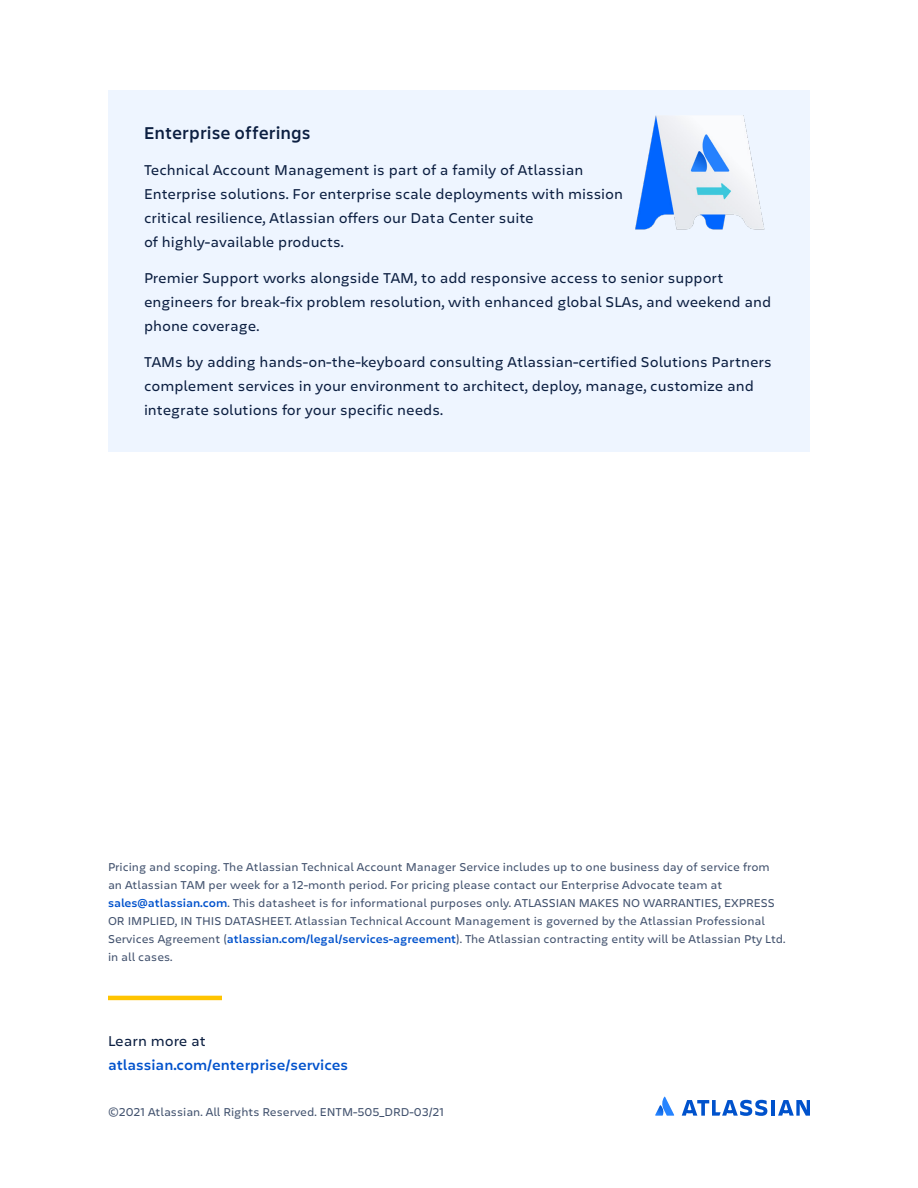
<style>
.page{position:relative;width:918px;height:1188px;background:#fff}
.page>*{position:absolute;margin:0;border:0;box-sizing:border-box;transform-origin:0 0}
.t1{font:600 18px "Charlie Display";letter-spacing:.04em;color:#0c1f41}
.t2{font:15px/24px "Charlie Text";color:#0c1f41}
.t3{font:600 15px "Charlie Text";color:#0052cc}
.t4{font:12px/18px "Charlie Text";color:#42526e}
.s1{font-weight:600;color:#0052cc}
</style>
<div class="page">
<div style="left:108px;top:90px;width:702px;height:362px;background:#eef5ff"></div>
<svg style="left:655px;top:1097px;width:19px;height:19px"></svg>
<hr style="left:772px;top:1100px;width:3px;height:16px;background:#0052cc">
<svg style="left:682px;top:1100px;width:85px;height:16px"></svg>
<svg style="left:778px;top:1100px;width:32px;height:16px"></svg>
<hr style="left:108px;top:996px;width:114px;height:4px;background:#ffc400">
<img style="left:635px;top:115px;width:130px;height:115px">
<h1 class="t1" style="left:144px;top:120px;width:168px">Enterprise offerings</h1>
<p class="t2" style="left:144px;top:157px;width:481px">Technical Account Management is part of a family of Atlassian Enterprise solutions. For enterprise scale deployments with mission critical resilience, Atlassian offers our Data Center suite<br>of highly-available products.</p>
<p class="t2" style="left:144px;top:265px;width:629px">Premier Support works alongside TAM, to add responsive access to senior support engineers for break-fix problem resolution, with enhanced global SLAs, and weekend and phone coverage.</p>
<p class="t2" style="left:144px;top:349px;width:629px">TAMs by adding hands-on-the-keyboard consulting Atlassian-certified Solutions Partners complement services in your environment to architect, deploy, manage, customize and integrate solutions for your specific needs.</p>
<p class="t4" style="left:108px;top:857px;width:679px">Pricing and scoping. The Atlassian Technical Account Manager Service includes up to one business day of service from an Atlassian TAM per week for a 12-month period. For pricing please contact our Enterprise Advocate team at <span class="s1">sales@atlassian.com</span>. This datasheet is for informational purposes only. ATLASSIAN MAKES NO WARRANTIES, EXPRESS OR IMPLIED, IN THIS DATASHEET. Atlassian Technical Account Management is governed by the Atlassian Professional Services Agreement (<span class="s1">atlassian.com/legal/services-agreement</span>). The Atlassian contracting entity will be Atlassian Pty Ltd. in all cases.</p>
<p class="t2" style="left:108px;top:1028px;width:100px">Learn more at</p>
<p class="t3" style="left:108px;top:1054px;width:242px">atlassian.com/enterprise/services</p>
<p class="t4" style="left:108px;top:1102px;width:338px">©2021 Atlassian. All Rights Reserved. ENTM-505_DRD-03/21</p>
</div>
